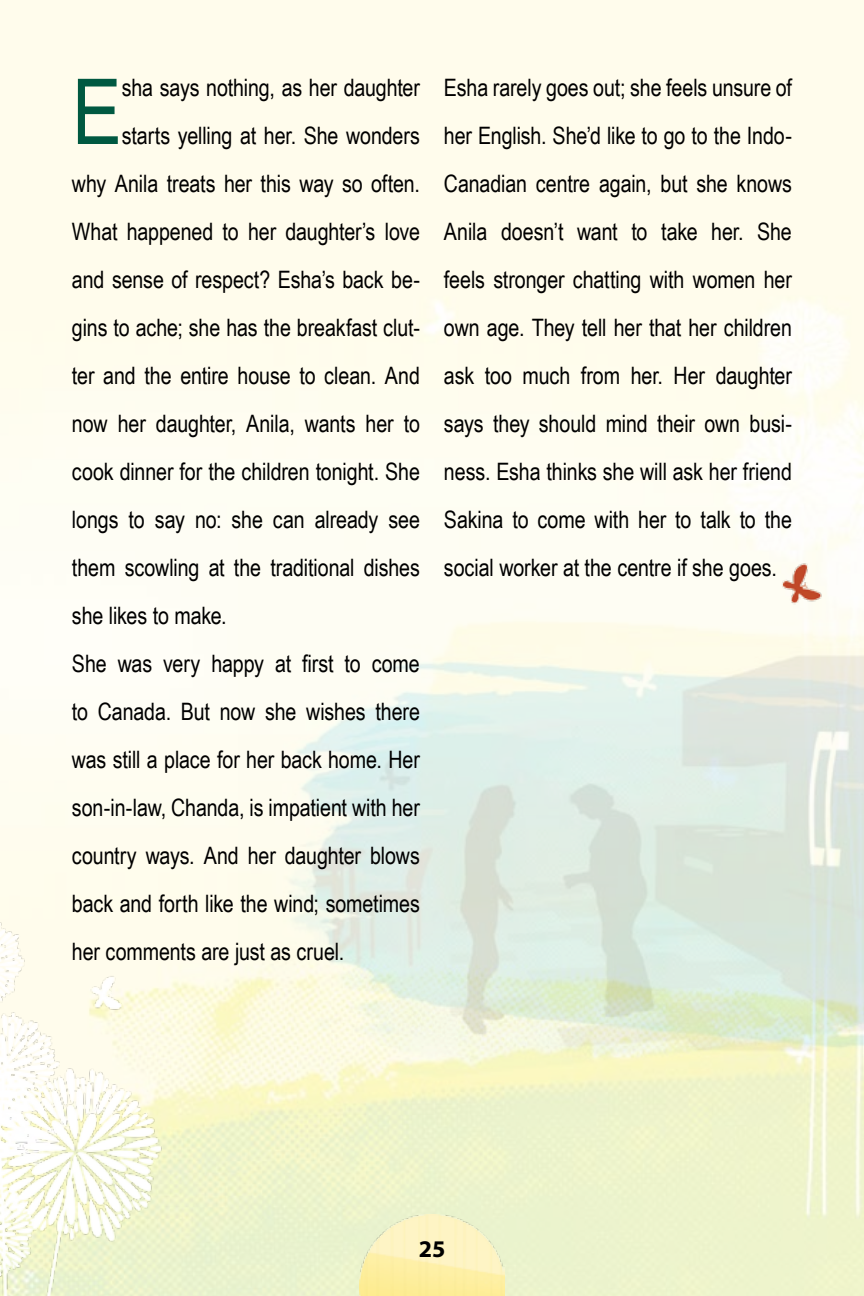
<style>
.page{position:relative;width:864px;height:1296px;background:#fff}
.page>*{position:absolute;margin:0;border:0;box-sizing:border-box;transform-origin:0 0}
.t1{font:91px "Arial Narrow";color:#005941}
.t2{font:24px/48px "Arial Narrow";letter-spacing:-.005em;color:#000;text-align:justify}
.t3{font:700 24px "Myriad Pro";color:#000}
</style>
<div class="page">
<img style="left:360px;top:1214px;width:144px;height:82px">
<img style="left:767px;top:552px;width:70px;height:65px">
<img style="left:0;top:920px;width:219px;height:376px">
<h1 class="t1" style="left:72px;top:45px;width:51px">E</h1>
<p class="t2" style="left:122px;top:63px;width:300px">sha says nothing, as her daughter</p>
<p class="t2" style="left:122px;top:111px;width:300px">starts yelling at her. She wonders</p>
<p class="t2" style="left:72px;top:159px;width:350px">why Anila treats her this way so often.</p>
<p class="t2" style="left:72px;top:207px;width:349px">What happened to her daughter’s love</p>
<p class="t2" style="left:72px;top:255px;width:350px">and sense of respect? Esha’s back be-</p>
<p class="t2" style="left:72px;top:303px;width:350px">gins to ache; she has the breakfast clut-</p>
<p class="t2" style="left:72px;top:351px;width:349px">ter and the entire house to clean. And</p>
<p class="t2" style="left:72px;top:399px;width:349px">now her daughter, Anila, wants her to</p>
<p class="t2" style="left:72px;top:447px;width:350px">cook dinner for the children tonight. She</p>
<p class="t2" style="left:72px;top:495px;width:349px">longs to say no: she can already see</p>
<p class="t2" style="left:72px;top:543px;width:350px">them scowling at the traditional dishes</p>
<p class="t2" style="left:72px;top:591px;width:156px">she likes to make.</p>
<p class="t2" style="left:72px;top:639px;width:349px">She was very happy at first to come</p>
<p class="t2" style="left:72px;top:687px;width:349px">to Canada. But now she wishes there</p>
<p class="t2" style="left:72px;top:735px;width:349px">was still a place for her back home. Her</p>
<p class="t2" style="left:72px;top:783px;width:349px">son-in-law, Chanda, is impatient with her</p>
<p class="t2" style="left:72px;top:831px;width:349px">country ways. And her daughter blows</p>
<p class="t2" style="left:72px;top:879px;width:349px">back and forth like the wind; sometimes</p>
<p class="t2" style="left:72px;top:927px;width:274px">her comments are just as cruel.</p>
<p class="t2" style="left:444px;top:63px;width:350px">Esha rarely goes out; she feels unsure of her English. She’d like to go to the Indo-Canadian centre again, but she knows Anila doesn’t want to take her. She feels stronger chatting with women her own age. They tell her that her children ask too much from her. Her daughter says they should mind their own busi&shy;ness. Esha thinks she will ask her friend Sakina to come with her to talk to the social worker at the centre if she goes.</p>
<p class="t3" style="left:419px;top:1233px;width:28px">25</p>
</div>
